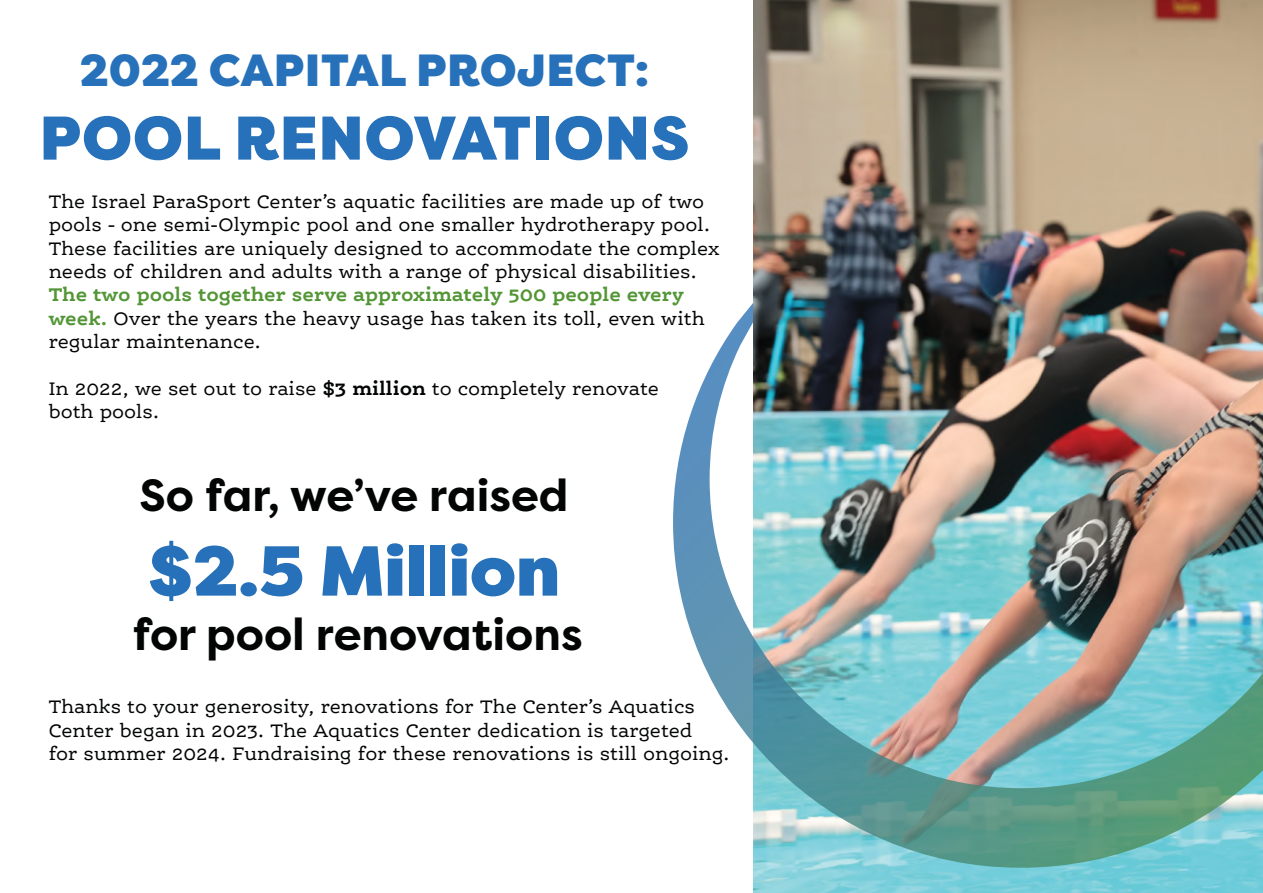
<style>
.page{position:relative;width:1263px;height:893px;background:#fff}
.page>*{position:absolute;margin:0;border:0;box-sizing:border-box;transform-origin:0 0}
.t1{font:900 70.5px "Filson Pro";color:#2671b9}
.t2{font:900 61.5px "Filson Pro";letter-spacing:.02em;color:#2671b9}
.t3{font:700 45px "Filson Pro";color:#030404}
.t4{font:900 45px "Filson Pro";letter-spacing:.02em;color:#2671b9}
.t5{font:19.5px/23.4px "Ernestine Pro";color:#030404}
.s1{font-weight:700;color:#539636}
.s2{font-weight:700}
</style>
<div class="page">
<img style="left:754px;top:0;width:509px;height:893px">
<img style="left:673px;top:303px;width:590px;height:565px">
<h3 class="t4" style="left:80px;top:42px;width:571px">2022 CAPITAL PROJECT:</h3>
<h2 class="t2" style="left:40px;top:100px;width:651px">POOL RENOVATIONS</h2>
<p class="t5" style="left:49px;top:189px;width:672px">The Israel ParaSport Center’s aquatic facilities are made up of two pools - one semi-Olympic pool and one smaller hydrotherapy pool.<br>These facilities are uniquely designed to accommodate the complex needs of children and adults with a range of physical disabilities.</p>
<p class="t5" style="left:49px;top:283px;width:657px"><span class="s1">The two pools together serve approximately 500 people every week.</span> Over the years the heavy usage has taken its toll, even with regular maintenance.</p>
<p class="t5" style="left:49px;top:376px;width:612px">In 2022, we set out to raise <span class="s2">$3 million</span> to completely renovate both pools.</p>
<h3 class="t3" style="left:139px;top:467px;width:430px">So far, we’ve raised</h3>
<h1 class="t1" style="left:148px;top:527px;width:414px">$2.5 Million</h1>
<h3 class="t3" style="left:133px;top:605px;width:451px">for pool renovations</h3>
<p class="t5" style="left:49px;top:695px;width:682px">Thanks to your generosity, renovations for The Center’s Aquatics<br>Center began in 2023. The Aquatics Center dedication is targeted<br>for summer 2024. Fundraising for these renovations is still ongoing.</p>
</div>
